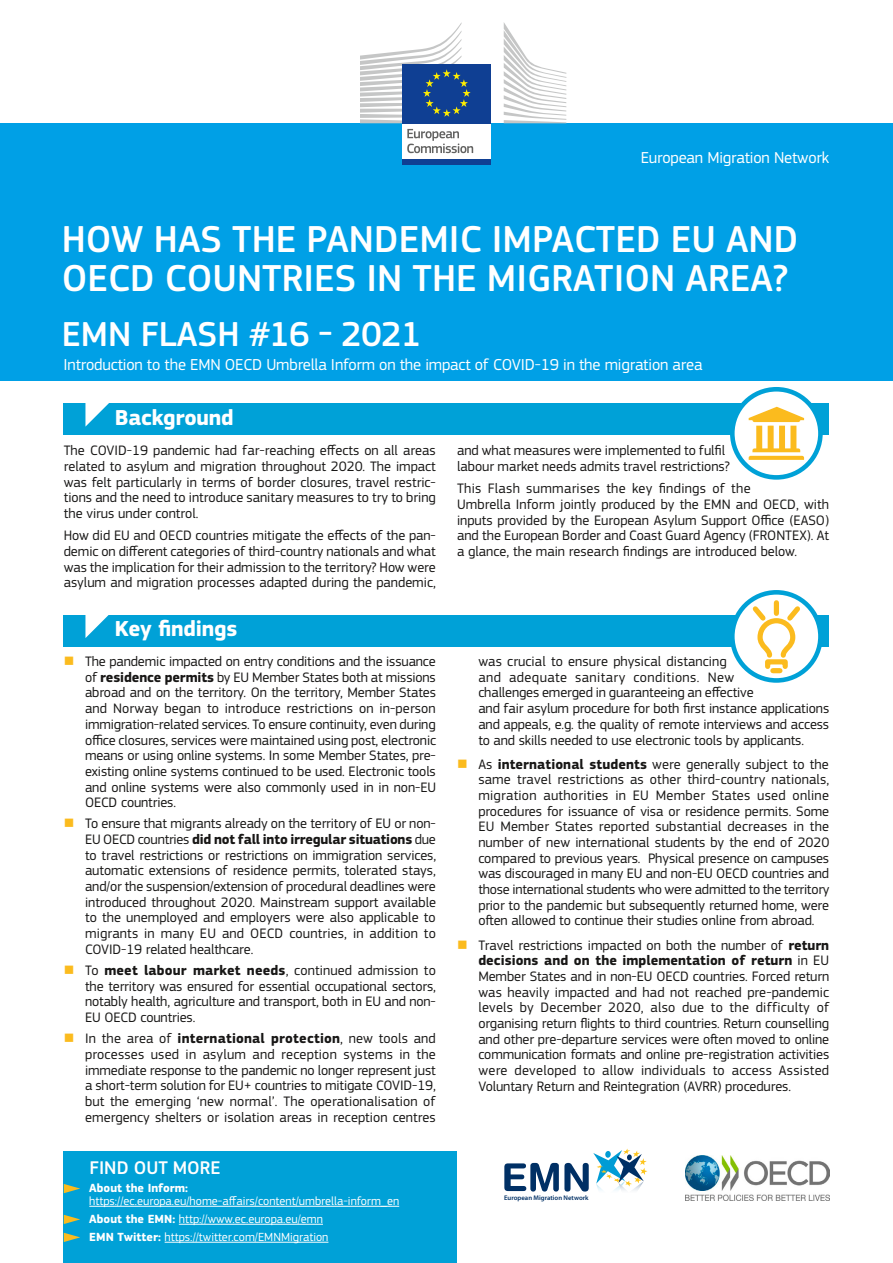
<style>
.page{position:relative;width:893px;height:1263px;background:#fff}
.page>*{position:absolute;margin:0;border:0;box-sizing:border-box;transform-origin:0 0}
.t1{font:500 39px/39px "EC Square Sans Pro";color:#fff}
.t2{font:500 36px "EC Square Sans Pro";color:#fff}
.t3{font:700 22.5px "EC Square Sans Pro";letter-spacing:-.01em;color:#fff}
.t4{font:500 19.05px "EC Square Sans Pro";color:#fff}
.t5{font:16.5px "EC Square Sans Pro";letter-spacing:-.01em;color:#fff}
.t6{font:14.25px/15.8px "EC Square Sans Pro";color:#181716;text-align:justify}
.t7{font:12.3px/18px "EC Square Sans Pro";color:#fff}
.t8{font:700 12.3px "EC Square Sans Pro";color:#fff}
.t9{font:600 6.75px "Myriad Pro";color:#003065}
.s1{color:#fbbb1e}
.s2{font-weight:700}
</style>
<div class="page">
<div style="left:0;top:123px;width:893px;height:258px;background:#00a0e6"></div>
<div style="left:64px;top:1152px;width:393px;height:111px;background:#00a1d7"></div>
<hr style="left:89px;top:1206px;width:310px;height:1px;background:#fff">
<hr style="left:179px;top:1224px;width:144px;height:1px;background:#fff">
<hr style="left:165px;top:1242px;width:163px;height:1px;background:#fff">
<svg style="left:64px;top:1184px;width:16px;height:9px"></svg>
<svg style="left:64px;top:1215px;width:16px;height:9px"></svg>
<svg style="left:64px;top:1233px;width:16px;height:9px"></svg>
<div style="left:402px;top:122px;width:89px;height:39px;background:#fff"></div>
<div style="left:402px;top:64px;width:89px;height:59px;background:#0f3f93"></div>
<svg style="left:360px;top:22px;width:111px;height:101px"></svg>
<div style="left:402px;top:160px;width:89px;height:5px;background:#0f3f93"></div>
<svg style="left:504px;top:23px;width:62px;height:100px"></svg>
<svg style="left:407px;top:129px;width:66px;height:24px"></svg>
<div style="left:64px;top:404px;width:765px;height:31px;background:#00a1d7"></div>
<div style="left:64px;top:615px;width:765px;height:31px;background:#00a1d7"></div>
<svg style="left:85px;top:403px;width:28px;height:24px"></svg>
<svg style="left:85px;top:615px;width:24px;height:23px"></svg>
<div style="left:735px;top:392px;width:82px;height:82px;background:#fff;border-radius:50%"></div>
<div style="left:732px;top:389px;width:87px;height:87px;border:5px solid #fff;border-radius:50%"></div>
<div style="left:730px;top:387px;width:93px;height:93px;border:5px solid #00a1d7;border-radius:50%"></div>
<svg style="left:749px;top:407px;width:55px;height:53px"></svg>
<div style="left:735px;top:595px;width:82px;height:82px;background:#fff;border-radius:50%"></div>
<div style="left:732px;top:592px;width:87px;height:87px;border:5px solid #fff;border-radius:50%"></div>
<div style="left:730px;top:590px;width:93px;height:93px;border:5px solid #00a1d7;border-radius:50%"></div>
<div style="left:765px;top:659px;width:23px;height:10px;border:5px solid #fbbb1e"></div>
<svg style="left:773px;top:668px;width:7px;height:5px"></svg>
<svg style="left:748px;top:601px;width:57px;height:59px"></svg>
<svg style="left:504px;top:1148px;width:143px;height:44px"></svg>
<img style="left:685px;top:1156px;width:145px;height:44px">
<p class="t5" style="left:641px;top:148px;width:190px">European Migration Network</p>
<h1 class="t1" style="left:62px;top:220px;width:738px">HOW HAS THE PANDEMIC IMPACTED EU AND<br>OECD COUNTRIES IN THE MIGRATION AREA?</h1>
<h2 class="t2" style="left:62px;top:313px;width:361px">EMN FLASH #16 - 2021</h2>
<p class="t5" style="left:64px;top:354px;width:640px">Introduction to the EMN OECD Umbrella Inform on the impact of COVID-19 in the migration area</p>
<h3 class="t3" style="left:115px;top:404px;width:120px">Background</h3>
<p class="t6" style="left:64px;top:443px;width:374px">The COVID-19 pandemic had far-reaching effects on all areas related to asylum and migration throughout 2020. The impact was felt particularly in terms of border closures, travel restric&shy;tions and the need to introduce sanitary measures to try to bring the virus under control.</p>
<p class="t6" style="left:64px;top:528px;width:374px">How did EU and OECD countries mitigate the effects of the pan&shy;demic on different categories of third-country nationals and what was the implication for their admission to the territory? How were asylum and migration processes adapted during the pandemic,</p>
<h3 class="t3" style="left:115px;top:615px;width:124px">Key findings</h3>
<p class="t6" style="left:85px;top:654px;width:353px;text-indent:-21px"><span class="s1">■</span> The pandemic impacted on entry conditions and the issuance of <span class="s2">residence permits</span> by EU Member States both at missions abroad and on the territory. On the territory, Member States and Norway began to introduce restrictions on in-person immigration-related services. To ensure continuity, even during office closures, services were maintained using post, electronic means or using online systems. In some Member States, pre&shy;existing online systems continued to be used. Electronic tools and online systems were also commonly used in in non-EU OECD countries.</p>
<p class="t6" style="left:85px;top:816px;width:353px;text-indent:-21px"><span class="s1">■</span> To ensure that migrants already on the territory of EU or non-EU OECD countries <span class="s2">did not fall into irregular situations</span> due to travel restrictions or restrictions on immigration services, automatic extensions of residence permits, tolerated stays, and/or the suspension/extension of procedural deadlines were introduced throughout 2020. Mainstream support available to the unemployed and employers were also applicable to migrants in many EU and OECD countries, in addition to COVID-19 related healthcare.</p>
<p class="t6" style="left:85px;top:962px;width:352px;text-indent:-21px"><span class="s1">■</span> To <span class="s2">meet labour market needs</span>, continued admission to the territory was ensured for essential occupational sectors, notably health, agriculture and transport, both in EU and non-EU OECD countries.</p>
<p class="t6" style="left:85px;top:1031px;width:352px;text-indent:-21px"><span class="s1">■</span> In the area of <span class="s2">international protection</span>, new tools and processes used in asylum and reception systems in the immediate response to the pandemic no longer represent just a short-term solution for EU+ countries to mitigate COVID-19, but the emerging ‘new normal’. The operationalisation of emergency shelters or isolation areas in reception centres</p>
<h3 class="t4" style="left:89px;top:1157px;width:133px">FIND OUT MORE</h3>
<p class="t8" style="left:89px;top:1181px;width:100px">About the Inform:</p>
<p class="t7" style="left:89px;top:1192px;width:311px">https://ec.europa.eu/home-affairs/content/umbrella-inform_en<br><span class="s2">About the EMN:</span> http://www.ec.europa.eu/emn<br><span class="s2">EMN Twitter:</span> https://twitter.com/EMNMigration</p>
<p class="t6" style="left:457px;top:443px;width:274px">and what measures were implemented to fulfil labour market needs admits travel restrictions?</p>
<p class="t6" style="left:457px;top:481px;width:374px;text-align:left">This Flash summarises the key findings of the<br>Umbrella Inform jointly produced by the EMN and OECD, with inputs provided by the European Asylum Support Office (EASO) and the European Border and Coast Guard Agency (FRONTEX). At a glance, the main research findings are introduced below.</p>
<p class="t6" style="left:478px;top:654px;width:352px;text-align:left">was crucial to ensure physical distancing<br>and adequate sanitary conditions. New<br>challenges emerged in guaranteeing an effective<br>and fair asylum procedure for both first instance applications and appeals, e.g. the quality of remote interviews and access to and skills needed to use electronic tools by applicants.</p>
<p class="t6" style="left:478px;top:756px;width:353px;text-indent:-21px"><span class="s1">■</span> As <span class="s2">international students</span> were generally subject to the same travel restrictions as other third-country nationals, migration authorities in EU Member States used online procedures for issuance of visa or residence permits. Some EU Member States reported substantial decreases in the number of new international students by the end of 2020 compared to previous years. Physical presence on campuses was discouraged in many EU and non-EU OECD countries and those international students who were admitted to the territory prior to the pandemic but subsequently returned home, were often allowed to continue their studies online from abroad.</p>
<p class="t6" style="left:478px;top:937px;width:352px;text-indent:-21px"><span class="s1">■</span> Travel restrictions impacted on both the number of <span class="s2">return decisions and on the implementation of return</span> in EU Member States and in non-EU OECD countries. Forced return was heavily impacted and had not reached pre-pandemic levels by December 2020, also due to the difficulty of organising return flights to third countries. Return counselling and other pre-departure services were often moved to online communication formats and online pre-registration activities were developed to allow individuals to access Assisted Voluntary Return and Reintegration (AVRR) procedures.</p>
<p class="t9" style="left:504px;top:1193px;width:86px">European Migration Network</p>
</div>
